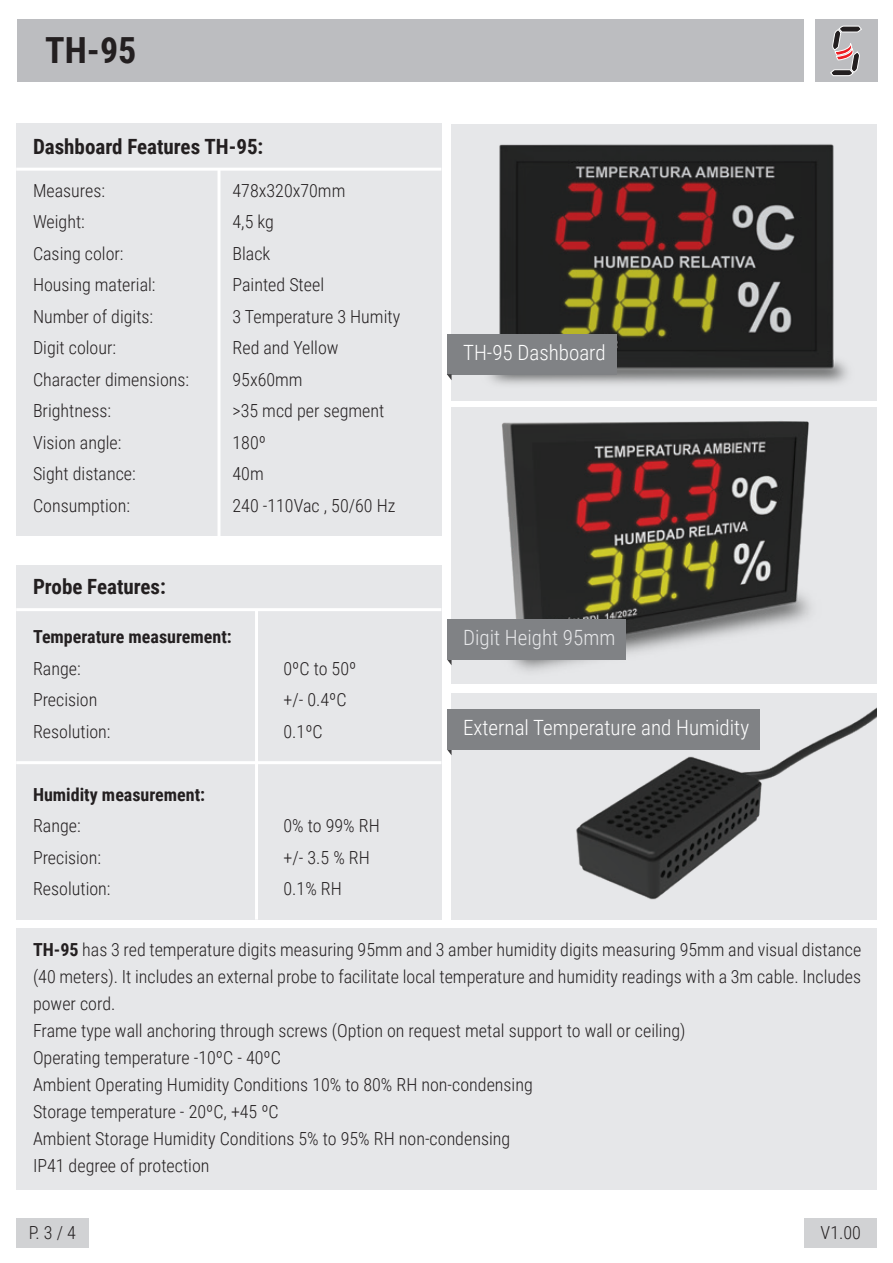
<style>
.page{position:relative;width:893px;height:1263px;background:#fff}
.page>*{position:absolute;margin:0;border:0;box-sizing:border-box;transform-origin:0 0}
.t1{font:700 36px "Roboto Condensed";color:#231f20}
.t2{font:300 21px "Roboto Condensed";color:#fff}
.t3{font:700 21px "Roboto Condensed";color:#231f20}
.t4{font:300 21px "Roboto Condensed";color:#e6e7e9}
.t5{font:300 18px/31.5px "Roboto Condensed";color:#231f20}
.t6{font:700 18px "Roboto Condensed";color:#231f20}
.s1{font-weight:700}
</style>
<div class="page">
<div style="left:452px;top:408px;width:425px;height:276px;background:#e6e7e9"></div>
<img style="left:490px;top:421px;width:321px;height:250px">
<div style="left:17px;top:20px;width:786px;height:62px;background:#bcbdc0"></div>
<div style="left:815px;top:20px;width:62px;height:62px;background:#bcbdc0"></div>
<svg style="left:830px;top:26px;width:32px;height:50px"></svg>
<div style="left:16px;top:123px;width:425px;height:413px;background:#e6e7e9"></div>
<div style="left:16px;top:565px;width:425px;height:355px;background:#e6e7e9"></div>
<div style="left:16px;top:928px;width:861px;height:261px;background:#e6e7e9"></div>
<hr style="left:16px;top:168px;width:425px;height:3px;background:#fff">
<hr style="left:217px;top:169px;width:3px;height:367px;background:#fff">
<hr style="left:16px;top:608px;width:425px;height:3px;background:#fff">
<hr style="left:16px;top:761px;width:425px;height:3px;background:#fff">
<hr style="left:255px;top:610px;width:3px;height:310px;background:#fff">
<img style="left:456px;top:124px;width:421px;height:277px">
<svg style="left:447px;top:659px;width:5px;height:6px"></svg>
<div style="left:447px;top:334px;width:170px;height:40px;background:#808285"></div>
<svg style="left:447px;top:374px;width:5px;height:6px"></svg>
<img style="left:452px;top:693px;width:425px;height:227px">
<svg style="left:447px;top:749px;width:5px;height:6px"></svg>
<div style="left:447px;top:709px;width:313px;height:40px;background:#808285"></div>
<div style="left:447px;top:619px;width:178px;height:40px;background:#808285"></div>
<div style="left:16px;top:1219px;width:72px;height:29px;background:#d1d2d4"></div>
<div style="left:805px;top:1219px;width:72px;height:29px;background:#d1d2d4"></div>
<h1 class="t1" style="left:45px;top:25px;width:93px">TH-95</h1>
<p class="t3" style="left:33px;top:132px;width:232px">Dashboard Features TH-95:</p>
<p class="t5" style="left:33px;top:174px;width:158px">Measures:<br>Weight:<br>Casing color:<br>Housing material:<br>Number of digits:<br>Digit colour:<br>Character dimensions:<br>Brightness:<br>Vision angle:<br>Sight distance:<br>Consumption:</p>
<p class="t5" style="left:233px;top:174px;width:169px">478x320x70mm<br>4,5 kg<br>Black<br>Painted Steel<br>3 Temperature 3 Humity<br>Red and Yellow<br>95x60mm<br>&gt;35 mcd per segment<br>180º<br>40m<br>240 -110Vac , 50/60 Hz</p>
<p class="t3" style="left:33px;top:572px;width:134px">Probe Features:</p>
<p class="t6" style="left:33px;top:624px;width:200px">Temperature measurement:</p>
<p class="t5" style="left:33px;top:652px;width:79px">Range:<br>Precision<br>Resolution:</p>
<p class="t6" style="left:33px;top:782px;width:174px">Humidity measurement:</p>
<p class="t5" style="left:33px;top:809px;width:79px">Range:<br>Precision:<br>Resolution:</p>
<p class="t5" style="left:284px;top:652px;width:74px">0ºC to 50º +/- 0.4ºC<br>0.1ºC</p>
<p class="t5" style="left:284px;top:809px;width:98px">0% to 99% RH +/- 3.5 % RH<br>0.1% RH</p>
<p class="t2" style="left:463px;top:338px;width:144px">TH-95 Dashboard</p>
<p class="t4" style="left:463px;top:623px;width:154px">Digit Height 95mm</p>
<p class="t2" style="left:463px;top:713px;width:288px">External Temperature and Humidity</p>
<p class="t5" style="left:33px;top:935px;width:830px;line-height:27px"><span class="s1">TH-95</span> has 3 red temperature digits measuring 95mm and 3 amber humidity digits measuring 95mm and visual distance (40 meters). It includes an external probe to facilitate local temperature and humidity readings with a 3m cable. Includes power cord.<br>Frame type wall anchoring through screws (Option on request metal support to wall or ceiling)<br>Operating temperature -10ºC - 40ºC<br>Ambient Operating Humidity Conditions 10% to 80% RH non-condensing<br>Storage temperature - 20ºC, +45 ºC<br>Ambient Storage Humidity Conditions 5% to 95% RH non-condensing<br>IP41 degree of protection</p>
<p class="t5" style="left:29px;top:1216px;width:49px">P. 3 / 4</p>
<p class="t5" style="left:821px;top:1216px;width:42px">V1.00</p>
</div>
